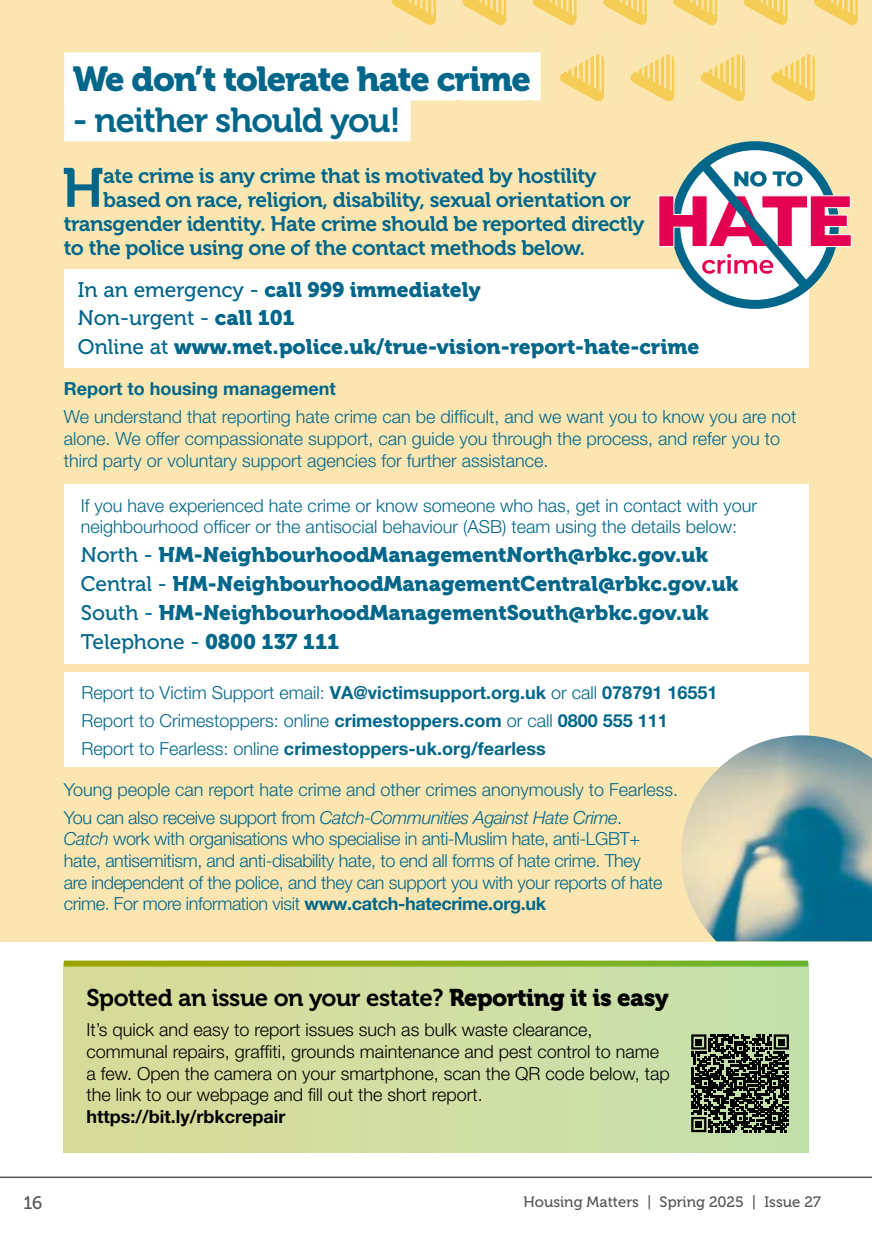
<style>
.page{position:relative;width:872px;height:1234px;background:#fff}
.page>*{position:absolute;margin:0;border:0;box-sizing:border-box;transform-origin:0 0}
.SubH{font:54.75px "Museo 700";color:#00668a}
.Body_12{font:34.5px "Museo 900";letter-spacing:-.03em;color:#00668a}
.Body_12-2{font:34.5px "Museo 700";letter-spacing:-.03em;color:#00668a}
.SubH-2{font:24px "Museo 700";letter-spacing:-.02em;color:#000}
.BULLETS{font:21px "Museo 900";color:#00668a}
.SubH-3{font:21px "Museo 700";letter-spacing:-.02em;color:#00668a}
.BULLETS-2{font:21px "Museo 500";color:#00668a}
.Body_12-3{font:300 18px/21.6px "Helvetica Neue LT Pro";color:#00668a}
.Body_12-4{font:300 18px/21.6px "Helvetica Neue LT Pro";letter-spacing:-.02em;color:#00668a}
.Body_12-5{font:300 18px/21.6px "Helvetica Neue LT Pro";color:#000}
.Body_12-6{font:700 18px "Helvetica Neue LT Pro";color:#00668a}
.t1{font:18px "Museo 500";color:#575756}
.t2{font:15px "Museo 500";color:#575756}
.s1{font-family:"Museo 500"}
.s2{font-family:"Museo 900"}
.s3{font-weight:300}
.s4{font-weight:700}
.s5{font-style:italic}
</style>
<div class="page">
<hr style="left:0;top:1176px;width:872px;height:1px;background:#575756">
<div style="left:64px;top:963px;width:744px;height:189px;background:#d1dea3"></div>
<svg style="left:64px;top:960px;width:744px;height:6px;background:#93b52e"></svg>
<div style="left:0;top:0;width:872px;height:941px;background:#fbe6b1"></div>
<svg style="left:418px;top:100px;width:59px;height:2px"></svg>
<svg style="left:488px;top:52px;width:53px;height:50px"></svg>
<svg style="left:560px;top:54px;width:44px;height:48px"></svg>
<svg style="left:630px;top:54px;width:45px;height:48px"></svg>
<svg style="left:700px;top:54px;width:45px;height:48px"></svg>
<svg style="left:771px;top:54px;width:44px;height:48px"></svg>
<svg style="left:462px;top:0;width:45px;height:25px"></svg>
<svg style="left:392px;top:0;width:44px;height:25px"></svg>
<svg style="left:532px;top:0;width:45px;height:25px"></svg>
<svg style="left:603px;top:0;width:44px;height:25px"></svg>
<svg style="left:673px;top:0;width:45px;height:25px"></svg>
<svg style="left:743px;top:0;width:45px;height:25px"></svg>
<svg style="left:814px;top:0;width:44px;height:25px"></svg>
<div style="left:64px;top:269px;width:744px;height:99px;background:#fff"></div>
<div style="left:64px;top:484px;width:744px;height:179px;background:#fff"></div>
<div style="left:64px;top:672px;width:744px;height:94px;background:#fff"></div>
<div style="left:64px;top:52px;width:476px;height:48px;background:#fff"></div>
<div style="left:64px;top:93px;width:346px;height:48px;background:#fff"></div>
<svg style="left:691px;top:1034px;width:98px;height:97px"></svg>
<div style="left:695px;top:1120px;width:7px;height:7px;background:#000"></div>
<div style="left:671px;top:141px;width:168px;height:168px;border:9px solid #00668a;border-radius:50%"></div>
<svg style="left:658px;top:150px;width:194px;height:148px"></svg>
<img style="left:681px;top:735px;width:191px;height:206px">
<p class="Body_12" style="left:73px;top:59px;width:460px">We don’t tolerate hate crime</p>
<p class="Body_12-2" style="left:73px;top:100px;width:330px">- neither should you!</p>
<p class="SubH" style="left:62px;top:157px;width:44px">H</p>
<p class="SubH-3" style="left:103px;top:164px;width:494px">ate crime is any crime that is motivated by hostility</p>
<p class="SubH-3" style="left:103px;top:188px;width:529px">based on race, religion, disability, sexual orientation or</p>
<p class="SubH-3" style="left:64px;top:212px;width:582px">transgender identity. Hate crime should be reported directly</p>
<p class="SubH-3" style="left:64px;top:236px;width:523px">to the police using one of the contact methods below.</p>
<p class="BULLETS" style="left:78px;top:277px;width:404px"><span class="s1">In an emergency -</span> call 999 immediately</p>
<p class="BULLETS-2" style="left:78px;top:306px;width:218px">Non-urgent - <span class="s2">call 101</span></p>
<p class="BULLETS" style="left:78px;top:335px;width:623px"><span class="s1">Online at</span> www.met.police.uk/true-vision-report-hate-crime</p>
<p class="Body_12-6" style="left:64px;top:378px;width:273px">Report to housing management</p>
<p class="Body_12-3" style="left:64px;top:406px;width:734px">We understand that reporting hate crime can be difficult, and we want you to know you are not alone. We offer compassionate support, can guide you through the process, and refer you to third party or voluntary support agencies for further assistance.</p>
<p class="Body_12-3" style="left:81px;top:494px;width:678px">If you have experienced hate crime or know someone who has, get in contact with your neighbourhood officer or the antisocial behaviour (ASB) team using the details below:</p>
<p class="BULLETS" style="left:81px;top:543px;width:629px"><span class="s1">North -</span> HM-NeighbourhoodManagementNorth@rbkc.gov.uk</p>
<p class="BULLETS" style="left:81px;top:571px;width:659px"><span class="s1">Central -</span> HM-NeighbourhoodManagementCentral@rbkc.gov.uk</p>
<p class="BULLETS" style="left:81px;top:600px;width:629px"><span class="s1">South -</span> HM-NeighbourhoodManagementSouth@rbkc.gov.uk</p>
<p class="BULLETS-2" style="left:81px;top:630px;width:260px">Telephone - <span class="s2">0800 137 111</span></p>
<p class="Body_12-6" style="left:81px;top:681px;width:637px"><span class="s3">Report to Victim Support email:</span> VA@victimsupport.org.uk <span class="s3">or call</span> 078791 16551</p>
<p class="Body_12-3" style="left:81px;top:709px;width:588px">Report to Crimestoppers: online <span class="s4">crimestoppers.com</span> or call <span class="s4">0800 555 111</span></p>
<p class="Body_12-6" style="left:81px;top:737px;width:465px"><span class="s3">Report to Fearless: online</span> crimestoppers-uk.org/fearless</p>
<p class="Body_12-3" style="left:64px;top:778px;width:616px">Young people can report hate crime and other crimes anonymously to Fearless.</p>
<p class="Body_12-4" style="left:64px;top:806px;width:600px">You can also receive support from <span class="s5">Catch-Communities Against Hate Crime</span>.<br><span class="s5">Catch</span> work with organisations who specialise in anti-Muslim hate, anti-LGBT+ hate, antisemitism, and anti-disability hate, to end all forms of hate crime. They are independent of the police, and they can support you with your reports of hate crime. For more information visit <span class="s4">www.catch-hatecrime.org.uk</span></p>
<p class="SubH-2" style="left:86px;top:984px;width:583px">Spotted an issue on your estate? <span class="s2">Reporting it is easy</span></p>
<p class="Body_12-5" style="left:86px;top:1018px;width:585px">It’s quick and easy to report issues such as bulk waste clearance, communal repairs, graffiti, grounds maintenance and pest control to name a few. Open the camera on your smartphone, scan the QR code below, tap the link to our webpage and fill out the short report. <span class="s4">https://bit.ly/rbkcrepair</span></p>
<p class="t1" style="left:23px;top:1192px;width:21px">16</p>
<p class="t2" style="left:523px;top:1193px;width:299px">Housing Matters | Spring 2025 | Issue 27</p>
</div>
